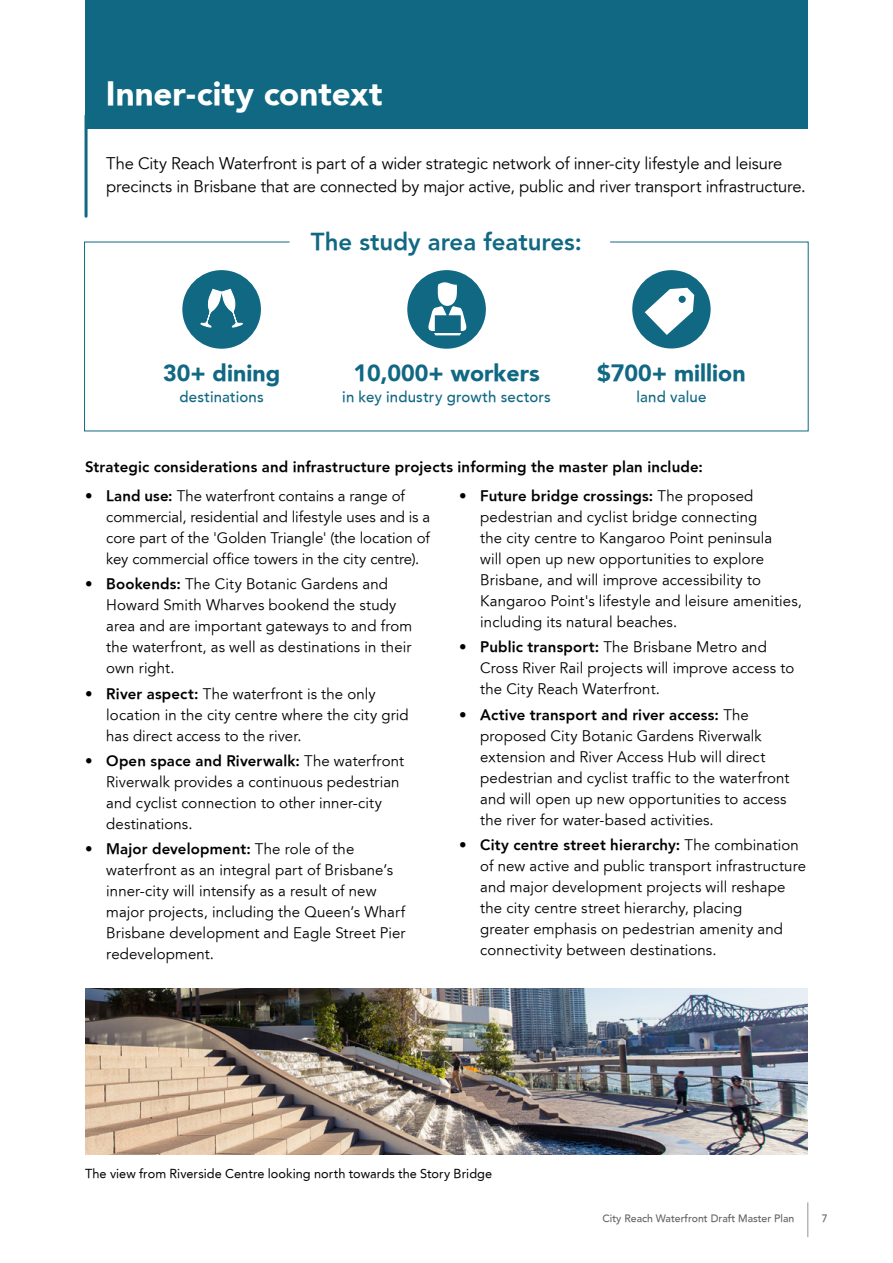
<style>
.page{position:relative;width:893px;height:1263px;background:#fff}
.page>*{position:absolute;margin:0;border:0;box-sizing:border-box;transform-origin:0 0}
.t1{font:900 33px "Avenir";color:#fff}
.t2{font:800 24px "Avenir";color:#106883}
.t3{font:900 23.1px "Avenir";color:#106883}
.t4{font:300 16.5px/22.5px "Avenir 45";letter-spacing:-.01em;color:#000}
.t5{font:300 15px "Avenir 45";letter-spacing:.005em;color:#000}
.t6{font:800 15px "Avenir";letter-spacing:.01em;color:#000}
.t7{font:500 15px "Avenir";letter-spacing:.01em;color:#106883}
.t8{font:12.75px "Avenir";letter-spacing:.005em;color:#000}
.t9{font:500 10.5px "Avenir";color:#636466}
.s1{font-family:"Avenir";font-weight:800}
.s2{font-family:"Avenir 45";font-weight:300}
</style>
<div class="page">
<div style="left:85px;top:0;width:722px;height:128px;background:#106883"></div>
<img style="left:85px;top:988px;width:722px;height:167px">
<hr style="left:85px;top:116px;width:3px;height:100px;background:#106883">
<svg style="left:84px;top:241px;width:725px;height:191px"></svg>
<hr style="left:807px;top:1202px;width:1px;height:35px;background:#919396">
<h3 class="t1" style="left:106px;top:73px;width:278px">Inner-city context</h3>
<p class="t4" style="left:106px;top:153px;width:701px">The City Reach Waterfront is part of a wider strategic network of inner-city lifestyle and leisure precincts in Brisbane that are connected by major active, public and river transport infrastructure.</p>
<h4 class="t2" style="left:311px;top:227px;width:273px">The study area features:</h4>
<p class="t3" style="left:163px;top:359px;width:119px">30+ dining</p>
<p class="t7" style="left:180px;top:389px;width:86px">destinations</p>
<p class="t3" style="left:353px;top:359px;width:188px">10,000+ workers</p>
<p class="t7" style="left:342px;top:389px;width:210px">in key industry growth sectors</p>
<p class="t3" style="left:597px;top:359px;width:150px">$700+ million</p>
<p class="t7" style="left:636px;top:389px;width:71px">land value</p>
<p class="t6" style="left:85px;top:458px;width:619px">Strategic considerations and infrastructure projects informing the master plan include:</p>
<p class="t5" style="left:85px;top:487px;width:321px">• <span class="s1">Land use:</span> The waterfront contains a range of</p>
<p class="t6" style="left:459px;top:487px;width:296px"><span class="s2">•</span> Future bridge crossings: <span class="s2">The proposed</span></p>
<p class="t5" style="left:106px;top:508px;width:326px">commercial, residential and lifestyle uses and is a</p>
<p class="t5" style="left:480px;top:508px;width:279px">pedestrian and cyclist bridge connecting</p>
<p class="t5" style="left:106px;top:529px;width:325px">core part of the 'Golden Triangle' (the location of</p>
<p class="t5" style="left:480px;top:529px;width:294px">the city centre to Kangaroo Point peninsula</p>
<p class="t5" style="left:106px;top:550px;width:315px">key commercial office towers in the city centre).</p>
<p class="t5" style="left:480px;top:550px;width:285px">will open up new opportunities to explore</p>
<p class="t5" style="left:85px;top:576px;width:304px">• <span class="s1">Bookends:</span> The City Botanic Gardens and</p>
<p class="t5" style="left:480px;top:571px;width:282px">Brisbane, and will improve accessibility to</p>
<p class="t5" style="left:106px;top:597px;width:292px">Howard Smith Wharves bookend the study</p>
<p class="t5" style="left:480px;top:592px;width:323px">Kangaroo Point's lifestyle and leisure amenities,</p>
<p class="t5" style="left:106px;top:618px;width:307px">area and are important gateways to and from</p>
<p class="t5" style="left:480px;top:613px;width:199px">including its natural beaches.</p>
<p class="t5" style="left:106px;top:639px;width:306px">the waterfront, as well as destinations in their</p>
<p class="t5" style="left:459px;top:639px;width:309px">• <span class="s1">Public transport:</span> The Brisbane Metro and</p>
<p class="t5" style="left:106px;top:660px;width:70px">own right.</p>
<p class="t5" style="left:480px;top:660px;width:315px">Cross River Rail projects will improve access to</p>
<p class="t5" style="left:85px;top:685px;width:292px">• <span class="s1">River aspect:</span> The waterfront is the only</p>
<p class="t5" style="left:480px;top:681px;width:181px">the City Reach Waterfront.</p>
<p class="t5" style="left:106px;top:706px;width:304px">location in the city centre where the city grid</p>
<p class="t6" style="left:459px;top:705px;width:291px"><span class="s2">•</span> Active transport and river access: <span class="s2">The</span></p>
<p class="t5" style="left:106px;top:727px;width:197px">has direct access to the river.</p>
<p class="t5" style="left:480px;top:727px;width:283px">proposed City Botanic Gardens Riverwalk</p>
<p class="t6" style="left:85px;top:752px;width:321px"><span class="s2">•</span> Open space and Riverwalk: <span class="s2">The waterfront</span></p>
<p class="t5" style="left:480px;top:748px;width:287px">extension and River Access Hub will direct</p>
<p class="t5" style="left:106px;top:773px;width:295px">Riverwalk provides a continuous pedestrian</p>
<p class="t5" style="left:480px;top:769px;width:311px">pedestrian and cyclist traffic to the waterfront</p>
<p class="t5" style="left:106px;top:794px;width:277px">and cyclist connection to other inner-city</p>
<p class="t5" style="left:480px;top:790px;width:308px">and will open up new opportunities to access</p>
<p class="t5" style="left:106px;top:815px;width:88px">destinations.</p>
<p class="t5" style="left:480px;top:811px;width:235px">the river for water-based activities.</p>
<p class="t6" style="left:106px;top:840px;width:250px">Major development: <span class="s2">The role of the</span></p>
<p class="t6" style="left:459px;top:836px;width:341px"><span class="s2">•</span> City centre street hierarchy: <span class="s2">The combination</span></p>
<p class="t5" style="left:85px;top:840px;width:9px">•</p>
<p class="t5" style="left:106px;top:861px;width:288px">waterfront as an integral part of Brisbane’s</p>
<p class="t5" style="left:480px;top:857px;width:327px">of new active and public transport infrastructure</p>
<p class="t5" style="left:106px;top:882px;width:272px">inner-city will intensify as a result of new</p>
<p class="t5" style="left:480px;top:878px;width:307px">and major development projects will reshape</p>
<p class="t5" style="left:106px;top:903px;width:301px">major projects, including the Queen’s Wharf</p>
<p class="t5" style="left:480px;top:899px;width:264px">the city centre street hierarchy, placing</p>
<p class="t5" style="left:106px;top:924px;width:301px">Brisbane development and Eagle Street Pier</p>
<p class="t5" style="left:480px;top:920px;width:304px">greater emphasis on pedestrian amenity and</p>
<p class="t5" style="left:106px;top:945px;width:109px">redevelopment.</p>
<p class="t5" style="left:480px;top:941px;width:238px">connectivity between destinations.</p>
<p class="t8" style="left:85px;top:1166px;width:409px">The view from Riverside Centre looking north towards the Story Bridge</p>
<p class="t9" style="left:602px;top:1212px;width:193px">City Reach Waterfront Draft Master Plan</p>
<p class="t9" style="left:822px;top:1212px;width:7px">7</p>
</div>
